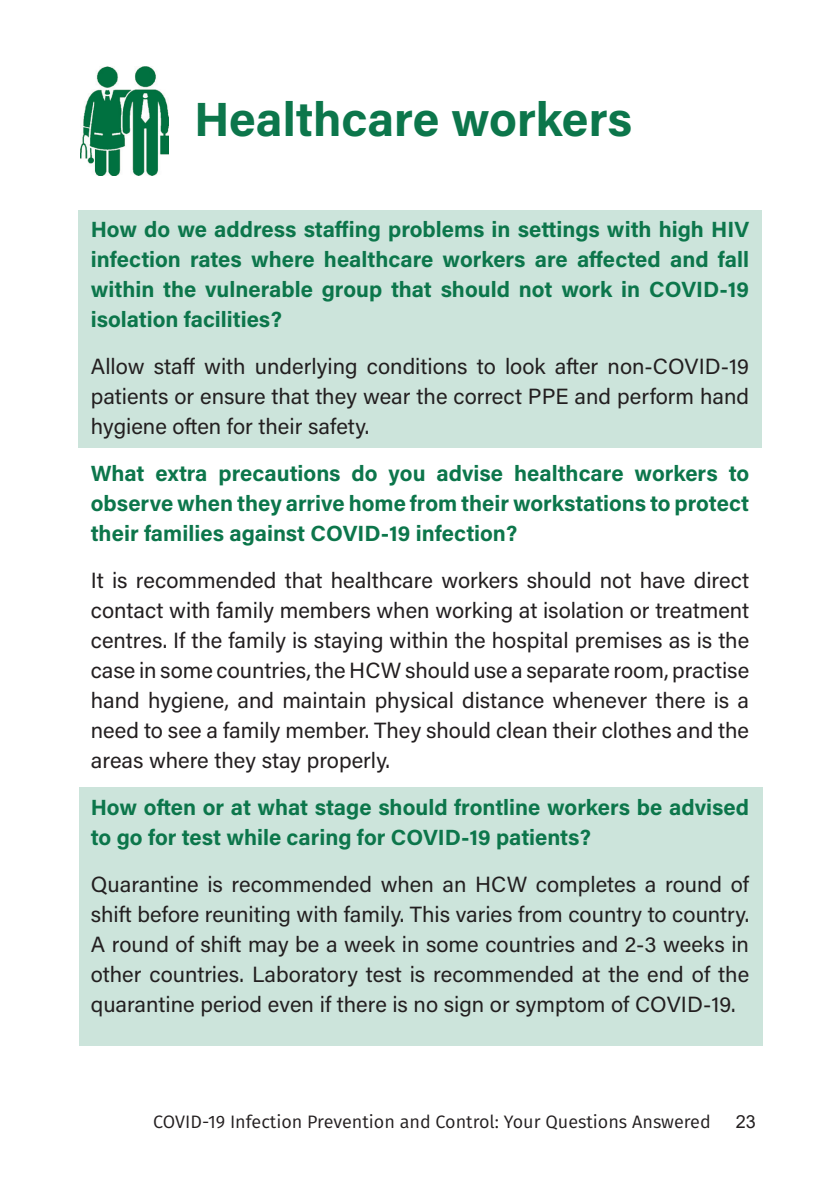
<style>
.page{position:relative;width:840px;height:1191px;background:#fff}
.page>*{position:absolute;margin:0;border:0;box-sizing:border-box;transform-origin:0 0}
.t1{font:700 48px "Acumin Pro";color:#0c764b}
.t2{font:22px/30px "Acumin Pro";color:#231f20;text-align:justify}
.t3{font:700 22px/30px "Acumin Pro";color:#0c764b;text-align:justify}
.t4{font:18px "Fira Sans";color:#231f20}
.t5{font:18px "Arial";color:#231f20}
</style>
<div class="page">
<div style="left:79px;top:787px;width:684px;height:258px;background:#cce4db"></div>
<div style="left:78px;top:210px;width:683px;height:237px;background:#cce4db"></div>
<img style="left:81px;top:67px;width:87px;height:108px">
<h1 class="t1" style="left:194px;top:86px;width:439px">Healthcare workers</h1>
<p class="t3" style="left:91px;top:213px;width:659px">How do we address staffing problems in settings with high HIV infection rates where healthcare workers are affected and fall within the vulnerable group that should not work in COVID-19 isolation facilities?</p>
<p class="t2" style="left:91px;top:350px;width:659px">Allow staff with underlying conditions to look after non-COVID-19 patients or ensure that they wear the correct PPE and perform hand hygiene often for their safety.</p>
<p class="t3" style="left:91px;top:457px;width:659px">What extra precautions do you advise healthcare workers to observe when they arrive home from their workstations to protect their families against COVID-19 infection?</p>
<p class="t2" style="left:91px;top:564px;width:659px">It is recommended that healthcare workers should not have direct contact with family members when working at isolation or treatment centres. If the family is staying within the hospital premises as is the case in some countries, the HCW should use a separate room, practise hand hygiene, and maintain physical distance whenever there is a need to see a family member. They should clean their clothes and the areas where they stay properly.</p>
<p class="t3" style="left:91px;top:791px;width:659px">How often or at what stage should frontline workers be advised to go for test while caring for COVID-19 patients?</p>
<p class="t2" style="left:91px;top:868px;width:659px">Quarantine is recommended when an HCW completes a round of shift before reuniting with family. This varies from country to country.<br>A round of shift may be a week in some countries and 2-3 weeks in other countries. Laboratory test is recommended at the end of the quarantine period even if there is no sign or symptom of COVID-19.</p>
<p class="t4" style="left:153px;top:1108px;width:558px">COVID-19 Infection Prevention and Control: Your Questions Answered</p>
<p class="t5" style="left:735px;top:1109px;width:22px">23</p>
</div>
